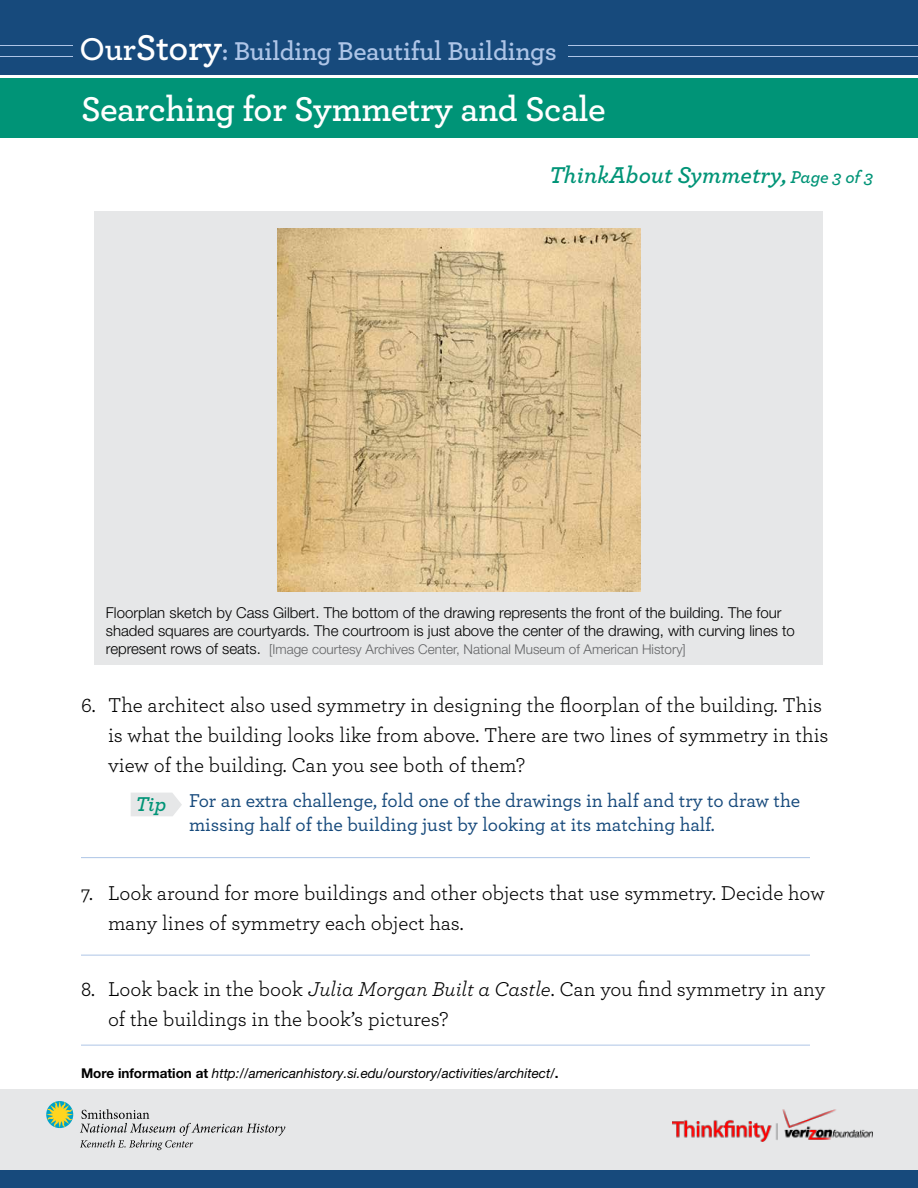
<style>
.page{position:relative;width:918px;height:1188px;background:#fff}
.page>*{position:absolute;margin:0;border:0;box-sizing:border-box;transform-origin:0 0}
.t1{font:600 36px "Archer";letter-spacing:-.01em;color:#fff}
.t2{font:600 27px "Archer";letter-spacing:-.01em;color:#aec5e7}
.t3{font:italic 600 24px "Archer";color:#009477}
.t4{font:21px/30px "Archer";color:#000}
.t5{font:italic 600 21px "Archer";color:#009477}
.t6{font:500 19.5px/24px "Archer";color:#174a7c}
.t7{font:300 15px/18px "Helvetica Neue LT Std";color:#000}
.t8{font:300 13.5px "Helvetica Neue LT Std";color:#636466}
.t9{font:italic 13.5px "Helvetica Neue LT Std";color:#000}
.s1{font-size:33px;color:#fff}
.s2{font-size:37.5px;color:#fff}
.s3{font-size:18px}
.s4{font-size:15px;color:#000}
.s5{font-style:italic}
.s6{font-weight:700;font-style:normal}
</style>
<div class="page">
<div style="left:0;top:78px;width:918px;height:60px;background:#009477"></div>
<div style="left:0;top:0;width:918px;height:75px;background:#174a7c"></div>
<hr style="left:0;top:56px;width:918px;height:1px;background:#aec5e7">
<hr style="left:0;top:46px;width:918px;height:1px;background:#aec5e7">
<div style="left:74px;top:30px;width:494px;height:39px;background:#174a7c"></div>
<div style="left:0;top:1089px;width:918px;height:99px;background:#e6e7e8"></div>
<svg style="left:46px;top:1101px;width:239px;height:49px"></svg>
<div style="left:0;top:1170px;width:918px;height:18px;background:#174a7c"></div>
<img style="left:673px;top:1110px;width:200px;height:32px">
<hr style="left:81px;top:1045px;width:729px;height:1px;background:#aec5e7">
<div style="left:94px;top:212px;width:729px;height:453px;background:#e6e7e8"></div>
<svg style="left:131px;top:793px;width:51px;height:23px"></svg>
<img style="left:278px;top:229px;width:362px;height:362px">
<hr style="left:81px;top:955px;width:729px;height:1px;background:#aec5e7">
<hr style="left:81px;top:857px;width:729px;height:1px;background:#aec5e7">
<p class="t2" style="left:80px;top:31px;width:479px"><span class="s1">Our</span><span class="s2">Story</span>: Building Beautiful Buildings</p>
<h1 class="t1" style="left:81px;top:82px;width:526px">Searching for Symmetry and Scale</h1>
<p class="t3" style="left:549px;top:157px;width:325px">ThinkAbout Symmetry, <span class="s3">Page 3 of 3</span></p>
<p class="t7" style="left:106px;top:604px;width:691px">Floorplan sketch by Cass Gilbert. The bottom of the drawing represents the front of the building. The four shaded squares are courtyards. The courtroom is just above the center of the drawing, with curving lines to</p>
<p class="t8" style="left:106px;top:641px;width:582px"><span class="s4">represent rows of seats.</span> [Image courtesy Archives Center, National Museum of American History]</p>
<p class="t4" style="left:108px;top:689px;width:722px;text-indent:-27px">6. The architect also used symmetry in designing the floorplan of the building. This is what the building looks like from above. There are two lines of symmetry in this view of the building. Can you see both of them?</p>
<p class="t6" style="left:189px;top:787px;width:613px">For an extra challenge, fold one of the drawings in half and try to draw the missing half of the building just by looking at its matching half.</p>
<p class="t5" style="left:135px;top:788px;width:32px">Tip</p>
<p class="t4" style="left:108px;top:877px;width:718px;text-indent:-27px">7. Look around for more buildings and other objects that use symmetry. Decide how many lines of symmetry each object has.</p>
<p class="t4" style="left:108px;top:973px;width:719px;text-indent:-27px">8. Look back in the book <span class="s5">Julia Morgan Built a Castle</span>. Can you find symmetry in any of the buildings in the book’s pictures?</p>
<p class="t9" style="left:81px;top:1065px;width:479px"><span class="s6">More information at</span> http://americanhistory.si.edu/ourstory/activities/architect/<span class="s6">.</span></p>
</div>
